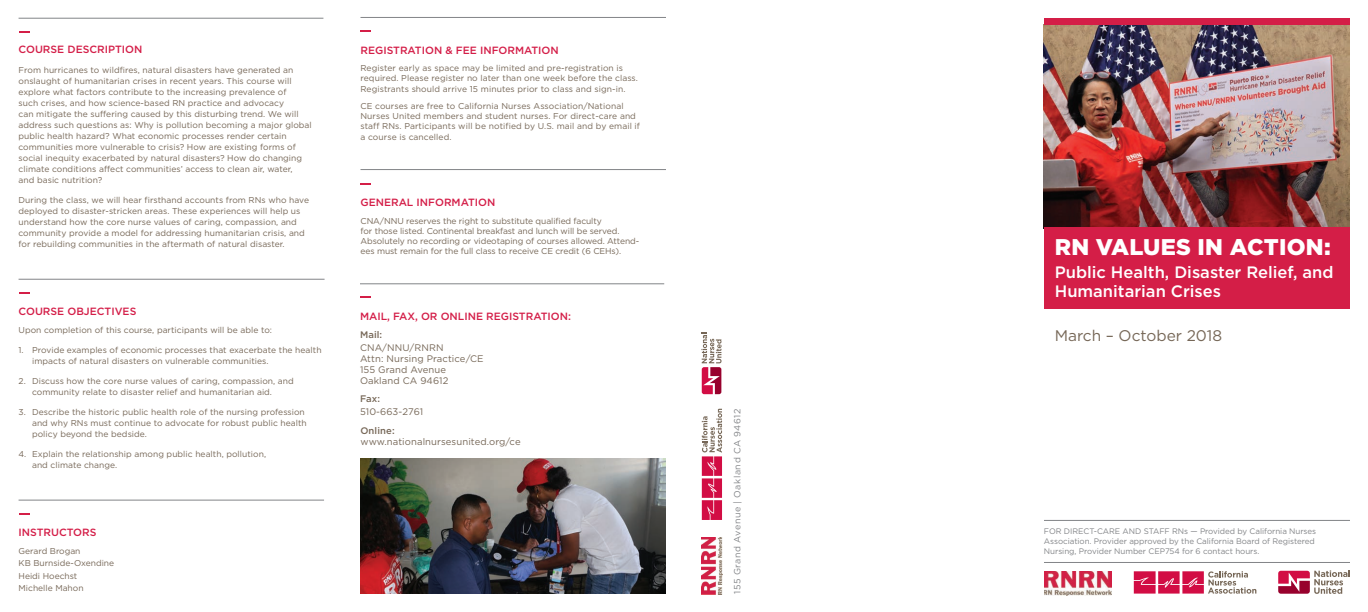
<style>
.page{position:relative;width:1368px;height:612px;background:#fff}
.page>*{position:absolute;margin:0;border:0;box-sizing:border-box;transform-origin:0 0}
.t1{font:900 22.7px "Gotham";letter-spacing:.01em;color:#fff}
.t2{font:500 16.5px/18.6px "Gotham";color:#fff}
.t3{font:15.4px "Gotham";color:#766757}
.t4{font:500 10.5px "Gotham";color:#d41e48}
.t5{font:9.5px/11px "Gotham";letter-spacing:.01em;color:#766757}
.t6{font:500 9.5px "Gotham";letter-spacing:.01em;color:#766757}
.t7{font:9px "Gotham";letter-spacing:.06em;color:#828487}
.t8{font:8.5px/11px "Gotham";letter-spacing:.005em;color:#766757}
.t9{font:8px/10px "Gotham";letter-spacing:-.005em;color:#828487}
</style>
<div class="page">
<hr style="left:1044px;top:562px;width:306px;height:1px;background:#828487">
<hr style="left:1044px;top:520px;width:306px;height:1px;background:#828487">
<hr style="left:19px;top:18px;width:304px;height:1px;background:#828487">
<svg style="left:19px;top:31px;width:11px;height:2px"></svg>
<hr style="left:19px;top:279px;width:306px;height:1px;background:#828487">
<svg style="left:1278px;top:570px;width:72px;height:24px"></svg>
<svg style="left:701px;top:333px;width:21px;height:61px"></svg>
<svg style="left:702px;top:409px;width:20px;height:111px"></svg>
<svg style="left:1134px;top:571px;width:122px;height:23px"></svg>
<img style="left:1044px;top:25px;width:306px;height:202px">
<div style="left:1044px;top:227px;width:306px;height:82px;background:#d41e47"></div>
<div style="left:1044px;top:18px;width:306px;height:7px;background:#d41e47"></div>
<svg style="left:19px;top:513px;width:11px;height:2px"></svg>
<hr style="left:19px;top:500px;width:305px;height:1px;background:#828487">
<hr style="left:361px;top:17px;width:305px;height:1px;background:#828487">
<svg style="left:360px;top:183px;width:11px;height:2px"></svg>
<hr style="left:361px;top:169px;width:305px;height:1px;background:#828487">
<img style="left:1044px;top:571px;width:68px;height:24px">
<img style="left:702px;top:537px;width:20px;height:57px">
<hr style="left:360px;top:284px;width:304px;height:1px;background:#828487">
<img style="left:361px;top:459px;width:305px;height:135px">
<p class="t4" style="left:19px;top:43px;width:125px">COURSE DESCRIPTION</p>
<p class="t8" style="left:19px;top:65px;width:295px">From hurricanes to wildfires, natural disasters have generated an onslaught of humanitarian crises in recent years. This course will explore what factors contribute to the increasing prevalence of<br>such crises, and how science-based RN practice and advocacy<br>can mitigate the suffering caused by this disturbing trend. We will address such questions as: Why is pollution becoming a major global public health hazard? What economic processes render certain communities more vulnerable to crisis? How are existing forms of social inequity exacerbated by natural disasters? How do changing climate conditions affect communities’ access to clean air, water,<br>and basic nutrition?</p>
<p class="t8" style="left:19px;top:195px;width:292px">During the class, we will hear firsthand accounts from RNs who have deployed to disaster-stricken areas. These experiences will help us understand how the core nurse values of caring, compassion, and community provide a model for addressing humanitarian crisis, and for rebuilding communities in the aftermath of natural disaster.</p>
<p class="t4" style="left:19px;top:304px;width:119px">COURSE OBJECTIVES</p>
<p class="t8" style="left:19px;top:324px;width:255px">Upon completion of this course, participants will be able to:</p>
<p class="t8" style="left:32px;top:344px;width:291px;text-indent:-13px">1. Provide examples of economic processes that exacerbate the health impacts of natural disasters on vulnerable communities.</p>
<p class="t8" style="left:32px;top:375px;width:263px;text-indent:-13px">2. Discuss how the core nurse values of caring, compassion, and community relate to disaster relief and humanitarian aid.</p>
<p class="t8" style="left:32px;top:406px;width:276px;text-indent:-13px">3. Describe the historic public health role of the nursing profession and why RNs must continue to advocate for robust public health policy beyond the bedside.</p>
<p class="t8" style="left:32px;top:448px;width:236px;text-indent:-13px">4. Explain the relationship among public health, pollution, and climate change.</p>
<p class="t4" style="left:19px;top:526px;width:79px">INSTRUCTORS</p>
<p class="t8" style="left:19px;top:544px;width:97px;line-height:12.4px">Gerard Brogan<br>KB Burnside-Oxendine<br>Heidi Hoechst<br>Michelle Mahon</p>
<p class="t4" style="left:360px;top:43px;width:200px">REGISTRATION &amp; FEE INFORMATION</p>
<p class="t8" style="left:360px;top:63px;width:279px;line-height:10.2px">Register early as space may be limited and pre-registration is required. Please register no later than one week before the class.<br>Registrants should arrive 15 minutes prior to class and sign-in.</p>
<p class="t8" style="left:360px;top:101px;width:281px;line-height:10.2px">CE courses are free to California Nurses Association/National Nurses United members and student nurses. For direct-care and staff RNs. Participants will be notified by U.S. mail and by email if a course is cancelled.</p>
<p class="t4" style="left:360px;top:196px;width:136px">GENERAL INFORMATION</p>
<p class="t8" style="left:360px;top:215px;width:280px;line-height:10.2px">CNA/NNU reserves the right to substitute qualified faculty<br>for those listed. Continental breakfast and lunch will be served.<br>Absolutely no recording or videotaping of courses allowed. Attend&shy;ees must remain for the full class to receive CE credit (6 CEHs).</p>
<p class="t4" style="left:360px;top:309px;width:213px">MAIL, FAX, OR ONLINE REGISTRATION:</p>
<p class="t6" style="left:360px;top:329px;width:24px">Mail:</p>
<p class="t5" style="left:360px;top:342px;width:125px">CNA/NNU/RNRN<br>Attn: Nursing Practice/CE<br>155 Grand Avenue<br>Oakland CA 94612</p>
<p class="t6" style="left:360px;top:393px;width:22px">Fax:</p>
<p class="t5" style="left:360px;top:406px;width:65px">510-663-2761</p>
<p class="t6" style="left:360px;top:424px;width:36px">Online:</p>
<p class="t5" style="left:360px;top:436px;width:162px">www.nationalnursesunited.org/ce</p>
<p class="t7" style="left:732px;top:594px;width:187px;rotate:-90deg">155 Grand Avenue | Oakland CA 94612</p>
<h1 class="t1" style="left:1055px;top:231px;width:277px">RN VALUES IN ACTION:</h1>
<h2 class="t2" style="left:1055px;top:263px;width:280px">Public Health, Disaster Relief, and<br>Humanitarian Crises</h2>
<h3 class="t3" style="left:1055px;top:326px;width:169px">March – October 2018</h3>
<p class="t9" style="left:1044px;top:526px;width:274px">FOR DIRECT-CARE AND STAFF RNs — Provided by California Nurses<br>Association. Provider approved by the California Board of Registered<br>Nursing, Provider Number CEP754 for 6 contact hours.</p>
</div>
